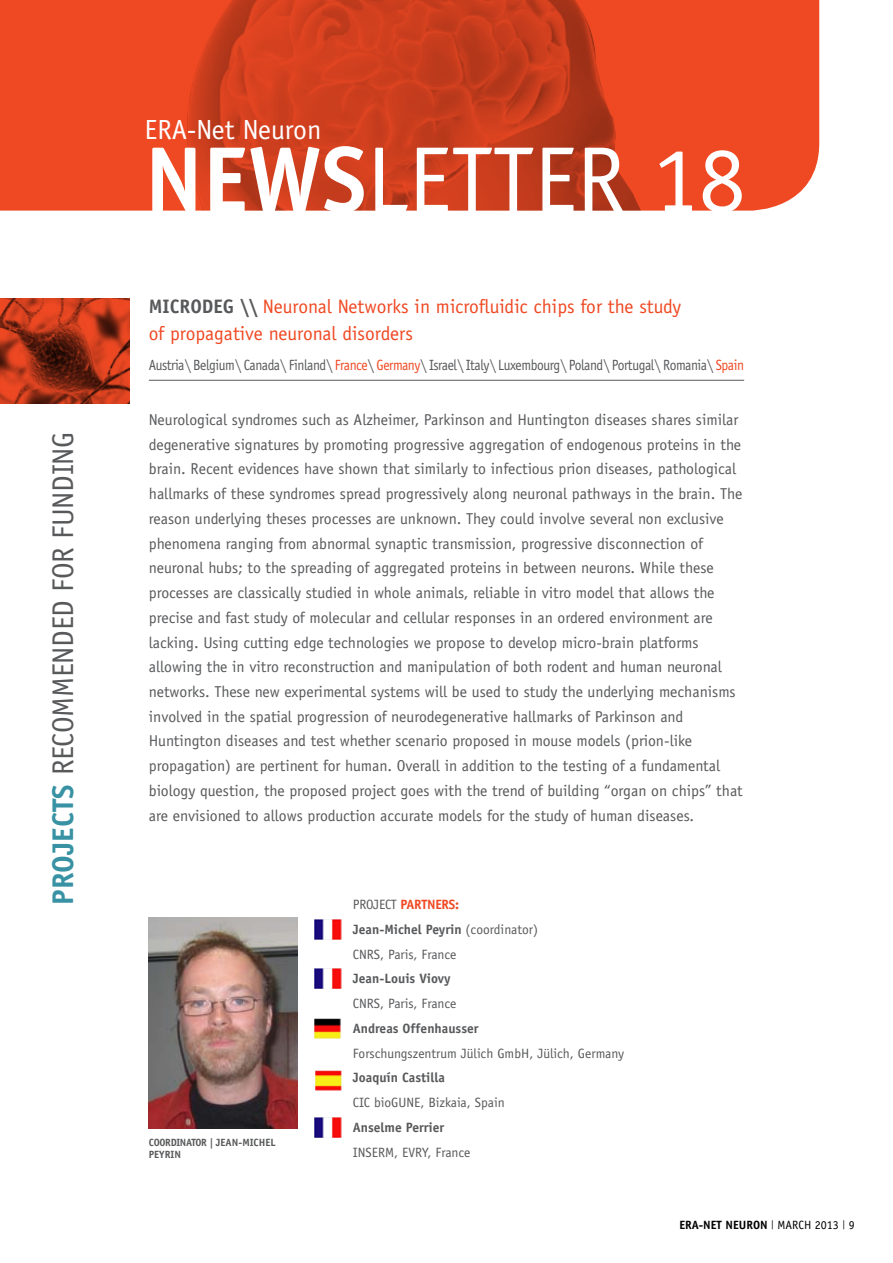
<style>
.page{position:relative;width:893px;height:1263px;background:#fff}
.page>*{position:absolute;margin:0;border:0;box-sizing:border-box;transform-origin:0 0}
.t1{font:93px "Officina Sans";color:#fff}
.t2{font:30px "Officina Sans";letter-spacing:-.01em;color:#58595b}
.t3{font:27.75px "Officina Sans";color:#fff}
.t4{font:19.5px/27px "Officina Sans";color:#ef4923}
.t5{font:15.75px/24.8px "Officina Sans";color:#58595b}
.t6{font:14.85px "Officina Sans";letter-spacing:-.03em;color:#58595b;scale:.91 1}
.t7{font:13.5px/24.8px "Officina Sans";color:#58595b}
.t8{font:700 13.5px "Officina Sans";color:#58595b}
.t9{font:700 12px "Officina Sans";color:#000}
.t10{font:12px "Officina Sans";color:#000}
.t11{font:700 10.5px "Officina Sans";letter-spacing:-.03em;color:#58595b}
.t12{font:700 10.5px "Officina Sans";color:#58595b}
.t13{font:9px "Officina Sans";color:#000}
.s1{font-weight:700;color:#3892a4}
.s2{font-weight:700}
.s3{font-weight:700;color:#58595b}
.s4{color:#ef4923}
.s5{font-weight:700;color:#ef4923}
.s6{font-size:9px}
</style>
<div class="page">
<div style="left:0;top:0;width:819px;height:211px;background:#ef4923"></div>
<img style="left:187px;top:0;width:470px;height:211px">
<img style="left:0;top:299px;width:130px;height:105px">
<img style="left:315px;top:1019px;width:26px;height:19px">
<img style="left:149px;top:918px;width:149px;height:210px">
<hr style="left:149px;top:380px;width:595px;height:1px;background:#58595b">
<img style="left:315px;top:1118px;width:26px;height:19px">
<img style="left:315px;top:919px;width:26px;height:20px">
<img style="left:315px;top:969px;width:26px;height:19px">
<img style="left:315px;top:1071px;width:26px;height:19px">
<h2 class="t2" style="left:46px;top:904px;width:474px;rotate:-90deg"><span class="s1">PROJECTS</span> RECOMMENDED FOR FUNDING</h2>
<h3 class="t3" style="left:145px;top:113px;width:178px">ERA-Net Neuron</h3>
<h1 class="t1" style="left:145px;top:126px;width:602px"><span class="s2">NEWS</span>LETTER 18</h1>
<p class="t4" style="left:149px;top:293px;width:534px"><span class="s3">MICRODEG \\</span> Neuronal Networks in microfluidic chips for the study of propagative neuronal disorders</p>
<p class="t6" style="left:149px;top:356px;width:656px">Austria\ Belgium\ Canada\ Finland\ <span class="s4">France</span>\ <span class="s4">Germany</span>\ Israel\ Italy\ Luxembourg\ Poland\ Portugal\ Romania\ <span class="s4">Spain</span></p>
<p class="t5" style="left:149px;top:407px;width:595px">Neurological syndromes such as Alzheimer, Parkinson and Huntington diseases shares similar degenerative signatures by promoting progressive aggregation of endogenous proteins in the brain. Recent evidences have shown that similarly to infectious prion diseases, pathological hallmarks of these syndromes spread progressively along neuronal pathways in the brain. The reason underlying theses processes are unknown. They could involve several non exclusive phenomena ranging from abnormal synaptic transmission, progressive disconnection of neuronal hubs; to the spreading of aggregated proteins in between neurons. While these processes are classically studied in whole animals, reliable in vitro model that allows the precise and fast study of molecular and cellular responses in an ordered environment are lacking. Using cutting edge technologies we propose to develop micro-brain platforms allowing the in vitro reconstruction and manipulation of both rodent and human neuronal networks. These new experimental systems will be used to study the underlying mechanisms involved in the spatial progression of neurodegenerative hallmarks of Parkinson and Huntington diseases and test whether scenario proposed in mouse models (prion-like propagation) are pertinent for human. Overall in addition to the testing of a fundamental biology question, the proposed project goes with the trend of building “organ on chips” that are envisioned to allows production accurate models for the study of human diseases.</p>
<p class="t11" style="left:149px;top:1135px;width:128px">COORDINATOR | JEAN-MICHEL</p>
<p class="t12" style="left:149px;top:1147px;width:34px">PEYRIN</p>
<p class="t7" style="left:353px;top:892px;width:187px">PROJECT <span class="s5">PARTNERS:<br></span><span class="s2">Jean-Michel Peyrin</span> (coordinator(<br>CNRS, Paris, France</p>
<p class="t8" style="left:353px;top:970px;width:99px">Jean-Louis Viovy</p>
<p class="t7" style="left:353px;top:991px;width:105px">CNRS, Paris, France</p>
<p class="t8" style="left:353px;top:1020px;width:127px">Andreas Offenhausser</p>
<p class="t7" style="left:353px;top:1041px;width:273px">Forschungszentrum Jülich GmbH, Jülich, Germany</p>
<p class="t8" style="left:353px;top:1069px;width:93px">Joaquín Castilla</p>
<p class="t7" style="left:353px;top:1090px;width:154px">CIC bioGUNE, Bizkaia, Spain</p>
<p class="t8" style="left:353px;top:1119px;width:93px">Anselme Perrier</p>
<p class="t7" style="left:353px;top:1140px;width:119px">INSERM, EVRY, France</p>
<p class="t9" style="left:679px;top:1217px;width:90px">ERA-NET NEURON</p>
<p class="t10" style="left:777px;top:1217px;width:79px">MARCH 2013 9<span class="s6">|</span></p>
<p class="t13" style="left:771px;top:1219px;width:4px">|</p>
</div>
